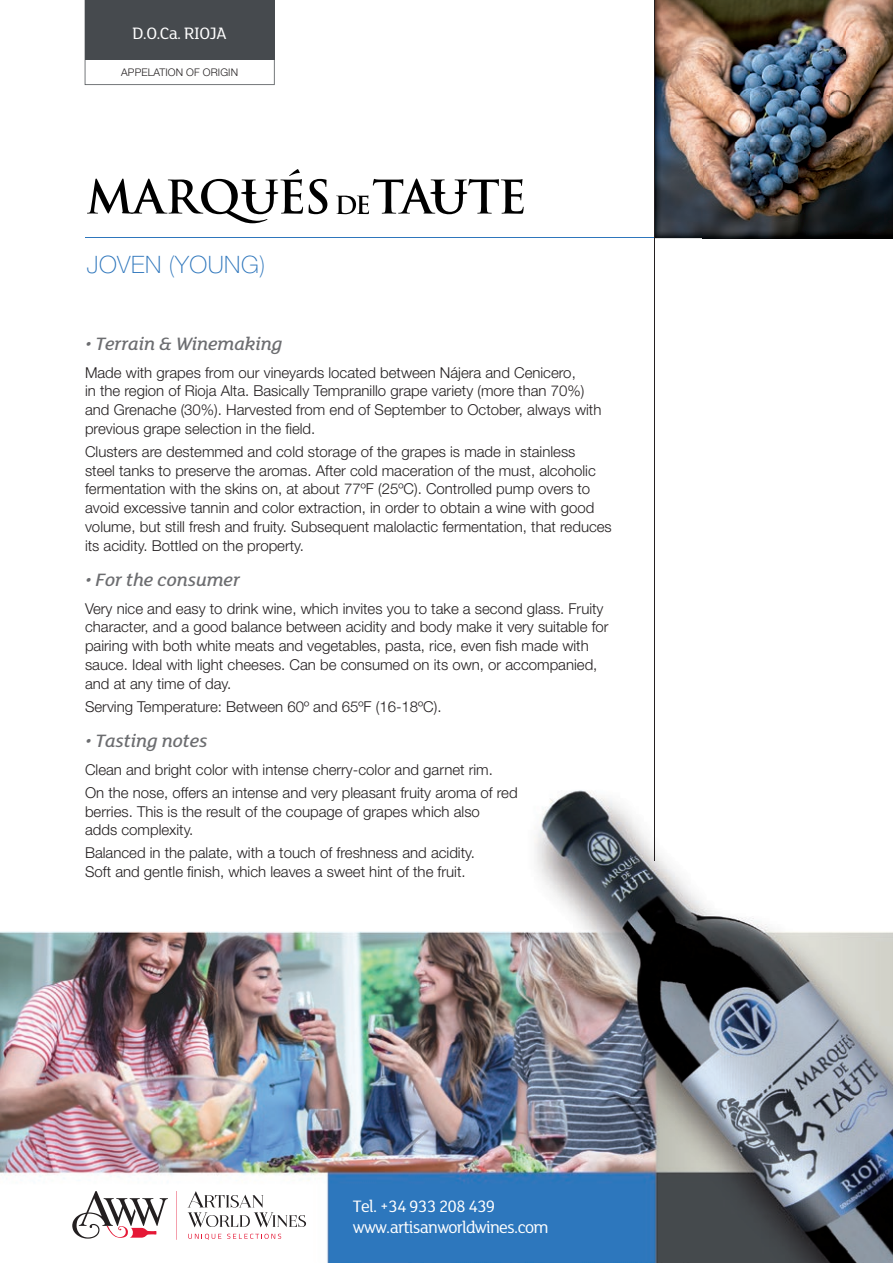
<style>
.page{position:relative;width:893px;height:1263px;background:#fff}
.page>*{position:absolute;margin:0;border:0;box-sizing:border-box;transform-origin:0 0}
.t1{font:100 24px "Helvetica Neue LT Std";letter-spacing:.02em;color:#2e76bc}
.t2{font:italic 500 19.5px "FS Lola";color:#6c6d70}
.t3{font:18px/21px "FS Lola";letter-spacing:-.04em;color:#fff}
.t4{font:300 15px/18.8px "Helvetica Neue LT Std";color:#231f20}
.t5{font:300 10.5px "Helvetica Neue LT Std";letter-spacing:.01em;color:#231f20}
</style>
<div class="page">
<svg style="left:85px;top:0;width:190px;height:85px"></svg>
<img style="left:0;top:790px;width:893px;height:473px">
<hr style="left:85px;top:237px;width:570px;height:1px;background:#2e76bc">
<img style="left:655px;top:0;width:238px;height:238px">
<div style="left:85px;top:0;width:189px;height:60px;background:#464a4e"></div>
<svg style="left:336px;top:178px;width:188px;height:36px"></svg>
<svg style="left:309px;top:179px;width:18px;height:35px"></svg>
<svg style="left:87px;top:169px;width:216px;height:54px"></svg>
<hr style="left:654px;top:0;width:1px;height:861px;background:#231f20">
<svg style="left:72px;top:1191px;width:96px;height:47px"></svg>
<svg style="left:188px;top:1191px;width:118px;height:36px"></svg>
<svg style="left:188px;top:1234px;width:33px;height:6px"></svg>
<svg style="left:227px;top:1234px;width:54px;height:5px"></svg>
<svg style="left:177px;top:1191px;width:1px;height:49px"></svg>
<p class="t3" style="left:133px;top:23px;width:96px">D.O.Ca. RIOJA</p>
<p class="t5" style="left:121px;top:66px;width:118px">APPELATION OF ORIGIN</p>
<h1 class="t1" style="left:87px;top:250px;width:180px">JOVEN (YOUNG)</h1>
<h2 class="t2" style="left:85px;top:334px;width:199px">• Terrain &amp; Winemaking</h2>
<p class="t4" style="left:85px;top:363px;width:518px">Made with grapes from our vineyards located between Nájera and Cenicero,<br>in the region of Rioja Alta. Basically Tempranillo grape variety (more than 70%) and Grenache (30%). Harvested from end of September to October, always with previous grape selection in the field.</p>
<p class="t4" style="left:85px;top:442px;width:528px">Clusters are destemmed and cold storage of the grapes is made in stainless<br>steel tanks to preserve the aromas. After cold maceration of the must, alcoholic fermentation with the skins on, at about 77ºF (25ºC). Controlled pump overs to avoid excessive tannin and color extraction, in order to obtain a wine with good volume, but still fresh and fruity. Subsequent malolactic fermentation, that reduces its acidity. Bottled on the property.</p>
<h2 class="t2" style="left:85px;top:570px;width:156px">• For the consumer</h2>
<p class="t4" style="left:85px;top:599px;width:525px">Very nice and easy to drink wine, which invites you to take a second glass. Fruity character, and a good balance between acidity and body make it very suitable for pairing with both white meats and vegetables, pasta, rice, even fish made with sauce. Ideal with light cheeses. Can be consumed on its own, or accompanied, and at any time of day.</p>
<p class="t4" style="left:85px;top:697px;width:358px">Serving Temperature: Between 60º and 65ºF (16-18ºC).</p>
<h2 class="t2" style="left:85px;top:731px;width:124px">• Tasting notes</h2>
<p class="t4" style="left:85px;top:758px;width:434px;line-height:23px">Clean and bright color with intense cherry-color and garnet rim.<br>On the nose, offers an intense and very pleasant fruity aroma of red</p>
<p class="t4" style="left:85px;top:801px;width:396px">berries. This is the result of the coupage of grapes which also adds complexity.</p>
<p class="t4" style="left:85px;top:843px;width:391px">Balanced in the palate, with a touch of freshness and acidity.<br>Soft and gentle finish, which leaves a sweet hint of the fruit.</p>
<p class="t3" style="left:353px;top:1196px;width:197px">Tel. +34 933 208 439 www.artisanworldwines.com</p>
</div>
